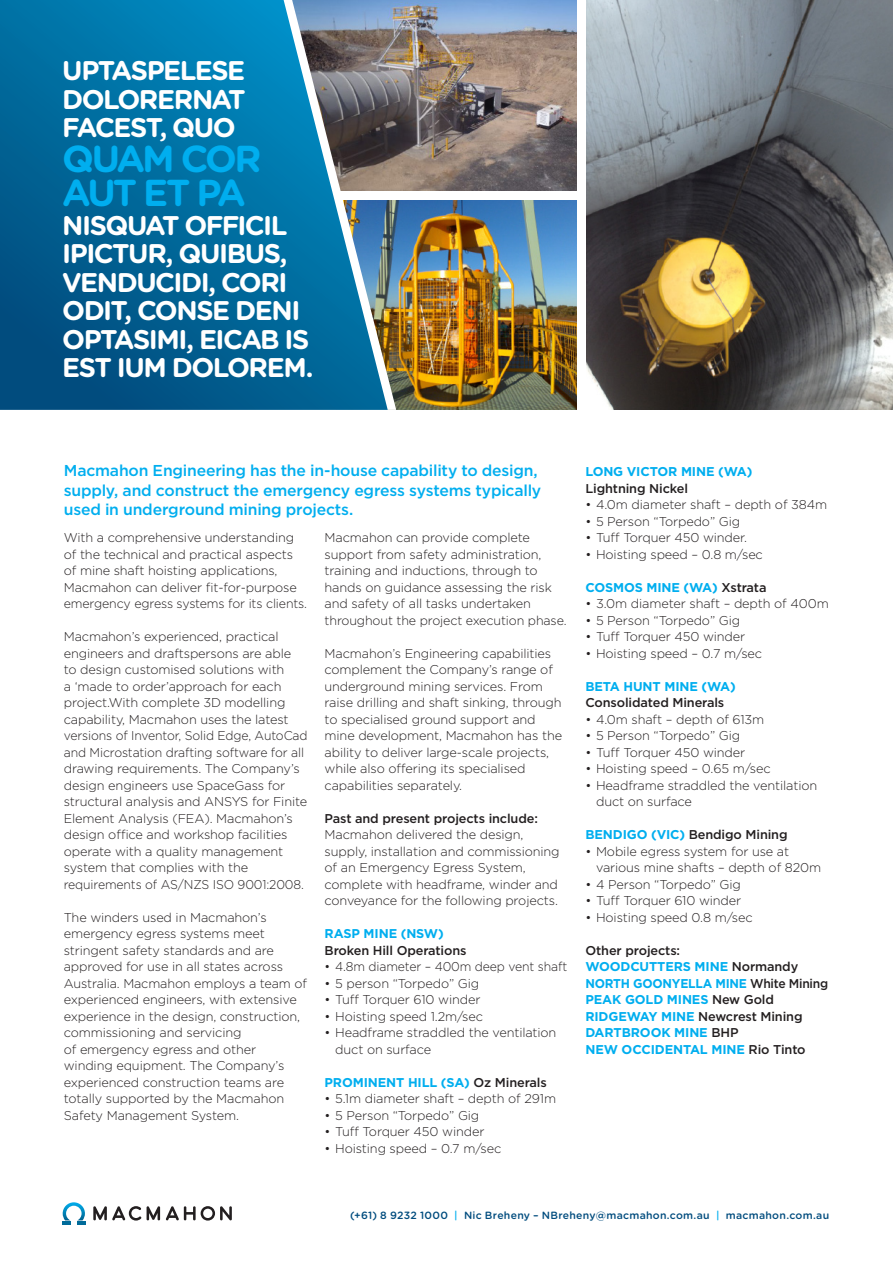
<style>
.page{position:relative;width:893px;height:1263px;background:#fff}
.page>*{position:absolute;margin:0;border:0;box-sizing:border-box;transform-origin:0 0}
.t1{font:700 37.5px/34.5px "Gotham Rounded";letter-spacing:-.08em;color:#00aeef}
.t2{font:700 27px/28.5px "Gotham Rounded";letter-spacing:-.055em;color:#fff;text-align:justify}
.t3{font:500 15.75px/19.5px "Gotham";letter-spacing:-.015em;color:#00aeef}
.t4{font:300 12.75px/16.5px "Gotham";letter-spacing:-.01em;color:#231f20}
.t5{font:700 12.75px/16.5px "Gotham";letter-spacing:-.01em;color:#00aeef}
.t6{font:500 12.75px "Gotham";letter-spacing:-.01em;color:#231f20}
.t7{font:300 12.75px "Gotham";letter-spacing:-.01em;color:#231f20;scale:.96 1}
.t8{font:500 10.5px "Gotham Rounded";letter-spacing:.025em;color:#014c7e}
.s1{font-weight:500;color:#231f20}
.s2{font-weight:700;color:#00aeef}
.s3{color:#00aeef}
</style>
<div class="page">
<img style="left:396px;top:0;width:181px;height:191px">
<img style="left:586px;top:0;width:307px;height:410px">
<img style="left:396px;top:200px;width:181px;height:210px">
<img style="left:388px;top:0;width:8px;height:410px">
<svg style="left:0;top:0;width:388px;height:410px;background:#116d9a"></svg>
<svg style="left:93px;top:1206px;width:48px;height:14px"></svg>
<svg style="left:147px;top:1206px;width:13px;height:14px"></svg>
<svg style="left:166px;top:1206px;width:66px;height:14px"></svg>
<svg style="left:62px;top:1202px;width:23px;height:22px"></svg>
<h2 class="t2" style="left:62px;top:55px;width:185px">UPTASPELESE DOLORERNAT FACEST, QUO</h2>
<h1 class="t1" style="left:62px;top:139px;width:201px">QUAM COR<br>AUT ET PA</h1>
<h2 class="t2" style="left:62px;top:210px;width:253px;text-align:left">NISQUAT OFFICIL<br>IPICTUR, QUIBUS,<br>VENDUCIDI, CORI<br>ODIT, CONSE DENI<br>OPTASIMI, EICAB IS<br>EST IUM DOLOREM.</h2>
<p class="t3" style="left:64px;top:461px;width:479px">Macmahon Engineering has the in-house capability to design, supply, and construct the emergency egress systems typically used in underground mining projects.</p>
<p class="t4" style="left:64px;top:529px;width:245px">With a comprehensive understanding of the technical and practical aspects of mine shaft hoisting applications, Macmahon can deliver fit-for-purpose emergency egress systems for its clients.</p>
<p class="t4" style="left:64px;top:628px;width:245px">Macmahon’s experienced, practical engineers and draftspersons are able<br>to design customised solutions with<br>a ‘made to order’approach for each project.With complete 3D modelling capability, Macmahon uses the latest versions of Inventor, Solid Edge, AutoCad and Microstation drafting software for all drawing requirements. The Company’s design engineers use SpaceGass for structural analysis and ANSYS for Finite Element Analysis (FEA). Macmahon’s design office and workshop facilities operate with a quality management system that complies with the requirements of AS/NZS ISO 9001:2008.</p>
<p class="t4" style="left:64px;top:908px;width:245px">The winders used in Macmahon’s emergency egress systems meet stringent safety standards and are approved for use in all states across Australia. Macmahon employs a team of experienced engineers, with extensive experience in the design, construction, commissioning and servicing<br>of emergency egress and other winding equipment. The Company’s experienced construction teams are totally supported by the Macmahon Safety Management System.</p>
<p class="t4" style="left:325px;top:529px;width:244px">Macmahon can provide complete support from safety administration, training and inductions, through to hands on guidance assessing the risk and safety of all tasks undertaken throughout the project execution phase.</p>
<p class="t4" style="left:325px;top:644px;width:239px">Macmahon’s Engineering capabilities complement the Company’s range of underground mining services. From raise drilling and shaft sinking, through to specialised ground support and mine development, Macmahon has the ability to deliver large-scale projects, while also offering its specialised capabilities separately.</p>
<p class="t6" style="left:325px;top:810px;width:215px">Past and present projects include:</p>
<p class="t4" style="left:325px;top:826px;width:237px">Macmahon delivered the design, supply, installation and commissioning of an Emergency Egress System, complete with headframe, winder and conveyance for the following projects.</p>
<p class="t5" style="left:325px;top:925px;width:121px">RASP MINE (NSW)</p>
<p class="t6" style="left:325px;top:942px;width:143px">Broken Hill Operations</p>
<p class="t7" style="left:325px;top:958px;width:254px">• 4.8m diameter – 400m deep vent shaft</p>
<p class="t4" style="left:325px;top:974px;width:156px">• 5 person “Torpedo” Gig</p>
<p class="t4" style="left:325px;top:991px;width:157px">• Tuff Torquer 610 winder</p>
<p class="t4" style="left:325px;top:1007px;width:160px">• Hoisting speed 1.2m/sec</p>
<p class="t4" style="left:335px;top:1024px;width:223px;text-indent:-11px">• Headframe straddled the ventilation duct on surface</p>
<p class="t5" style="left:325px;top:1074px;width:224px">PROMINENT HILL (SA) <span class="s1">Oz Minerals</span></p>
<p class="t4" style="left:325px;top:1090px;width:233px">• 5.1m diameter shaft – depth of 291m</p>
<p class="t4" style="left:325px;top:1106px;width:156px">• 5 Person “Torpedo” Gig</p>
<p class="t4" style="left:325px;top:1123px;width:161px">• Tuff Torquer 450 winder</p>
<p class="t4" style="left:325px;top:1139px;width:178px">• Hoisting speed – 0.7 m/sec</p>
<p class="t5" style="left:585px;top:463px;width:168px">LONG VICTOR MINE (WA)</p>
<p class="t6" style="left:585px;top:480px;width:104px">Lightning Nickel</p>
<p class="t4" style="left:585px;top:496px;width:243px">• 4.0m diameter shaft – depth of 384m</p>
<p class="t4" style="left:585px;top:512px;width:156px">• 5 Person “Torpedo” Gig</p>
<p class="t4" style="left:585px;top:529px;width:163px">• Tuff Torquer 450 winder.</p>
<p class="t4" style="left:585px;top:545px;width:179px">• Hoisting speed – 0.8 m/sec</p>
<p class="t5" style="left:585px;top:579px;width:183px">COSMOS MINE (WA) <span class="s1">Xstrata</span></p>
<p class="t4" style="left:585px;top:595px;width:245px">• 3.0m diameter shaft – depth of 400m</p>
<p class="t4" style="left:585px;top:611px;width:156px">• 5 Person “Torpedo” Gig</p>
<p class="t4" style="left:585px;top:628px;width:161px">• Tuff Torquer 450 winder</p>
<p class="t4" style="left:585px;top:644px;width:178px">• Hoisting speed – 0.7 m/sec</p>
<p class="t5" style="left:585px;top:678px;width:152px">BETA HUNT MINE (WA)</p>
<p class="t6" style="left:585px;top:694px;width:140px">Consolidated Minerals</p>
<p class="t4" style="left:585px;top:710px;width:180px">• 4.0m shaft – depth of 613m</p>
<p class="t4" style="left:585px;top:727px;width:156px">• 5 Person “Torpedo” Gig</p>
<p class="t4" style="left:585px;top:743px;width:161px">• Tuff Torquer 450 winder</p>
<p class="t4" style="left:585px;top:760px;width:187px">• Hoisting speed – 0.65 m/sec</p>
<p class="t4" style="left:596px;top:776px;width:223px;text-indent:-11px">• Headframe straddled the ventilation duct on surface</p>
<p class="t6" style="left:585px;top:826px;width:204px"><span class="s2">BENDIGO (VIC)</span> Bendigo Mining</p>
<p class="t4" style="left:596px;top:842px;width:227px;text-indent:-11px">• Mobile egress system for use at various mine shafts – depth of 820m</p>
<p class="t4" style="left:585px;top:875px;width:157px">• 4 Person “Torpedo” Gig</p>
<p class="t4" style="left:585px;top:892px;width:157px">• Tuff Torquer 610 winder</p>
<p class="t4" style="left:585px;top:908px;width:169px">• Hoisting speed 0.8 m/sec</p>
<p class="t5" style="left:585px;top:942px;width:244px"><span class="s1">Other projects:<br></span>WOODCUTTERS MINE <span class="s1">Normandy<br></span>NORTH GOONYELLA MINE <span class="s1">White Mining<br></span>PEAK GOLD MINES <span class="s1">New Gold<br></span>RIDGEWAY MINE <span class="s1">Newcrest Mining<br></span>DARTBROOK MINE <span class="s1">BHP<br></span>NEW OCCIDENTAL MINE <span class="s1">Rio Tinto</span></p>
<p class="t8" style="left:350px;top:1207px;width:480px">(+61) 8 9232 1000 <span class="s3">|</span> Nic Breheny – NBreheny@macmahon.com.au <span class="s3">|</span> macmahon.com.au</p>
</div>
